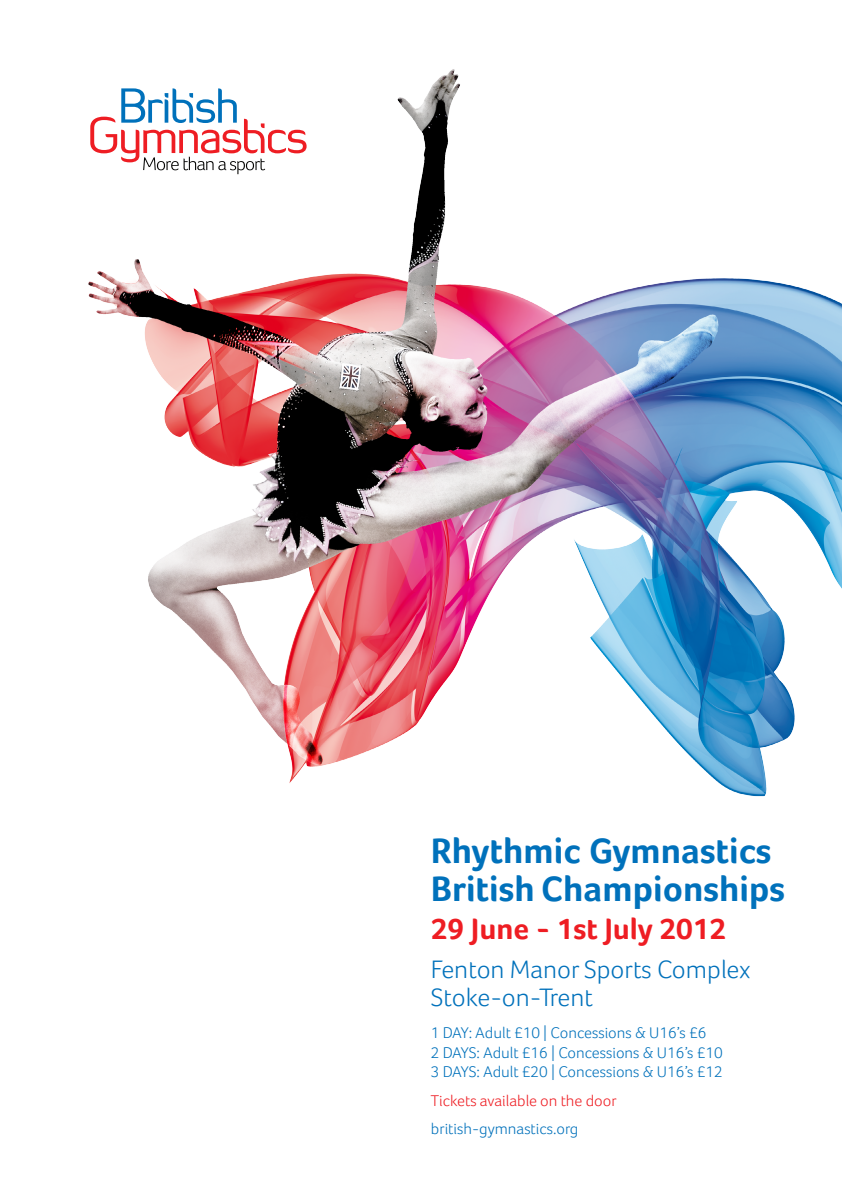
<style>
.page{position:relative;width:842px;height:1191px;background:#fff}
.page>*{position:absolute;margin:0;border:0;box-sizing:border-box;transform-origin:0 0}
.t1{font:700 36.4px "Foco";color:#0071bb}
.t2{font:700 30.4px "Foco";color:#ee1d23}
.t3{font:300 26px "Foco";color:#0071bb}
.t4{font:300 16px "Foco";color:#0071bb}
.t5{font:300 16px "Foco";color:#ee1d23}
</style>
<div class="page">
<img style="left:88px;top:69px;width:754px;height:728px">
<svg style="left:90px;top:88px;width:217px;height:86px"></svg>
<p class="t1" style="left:431px;top:829px;width:342px">Rhythmic Gymnastics</p>
<p class="t1" style="left:431px;top:867px;width:356px">British Championships</p>
<p class="t2" style="left:431px;top:911px;width:297px">29 June - 1st July 2012</p>
<p class="t3" style="left:431px;top:954px;width:321px">Fenton Manor Sports Complex</p>
<p class="t3" style="left:431px;top:982px;width:164px">Stoke-on-Trent</p>
<p class="t4" style="left:431px;top:1023px;width:277px">1 DAY: Adult £10 | Concessions &amp; U16’s £6</p>
<p class="t4" style="left:431px;top:1043px;width:293px">2 DAYS: Adult £16 | Concessions &amp; U16’s £10</p>
<p class="t4" style="left:431px;top:1062px;width:293px">3 DAYS: Adult £20 | Concessions &amp; U16’s £12</p>
<p class="t5" style="left:431px;top:1091px;width:187px">Tickets available on the door</p>
<p class="t4" style="left:431px;top:1119px;width:149px">british-gymnastics.org</p>
</div>
